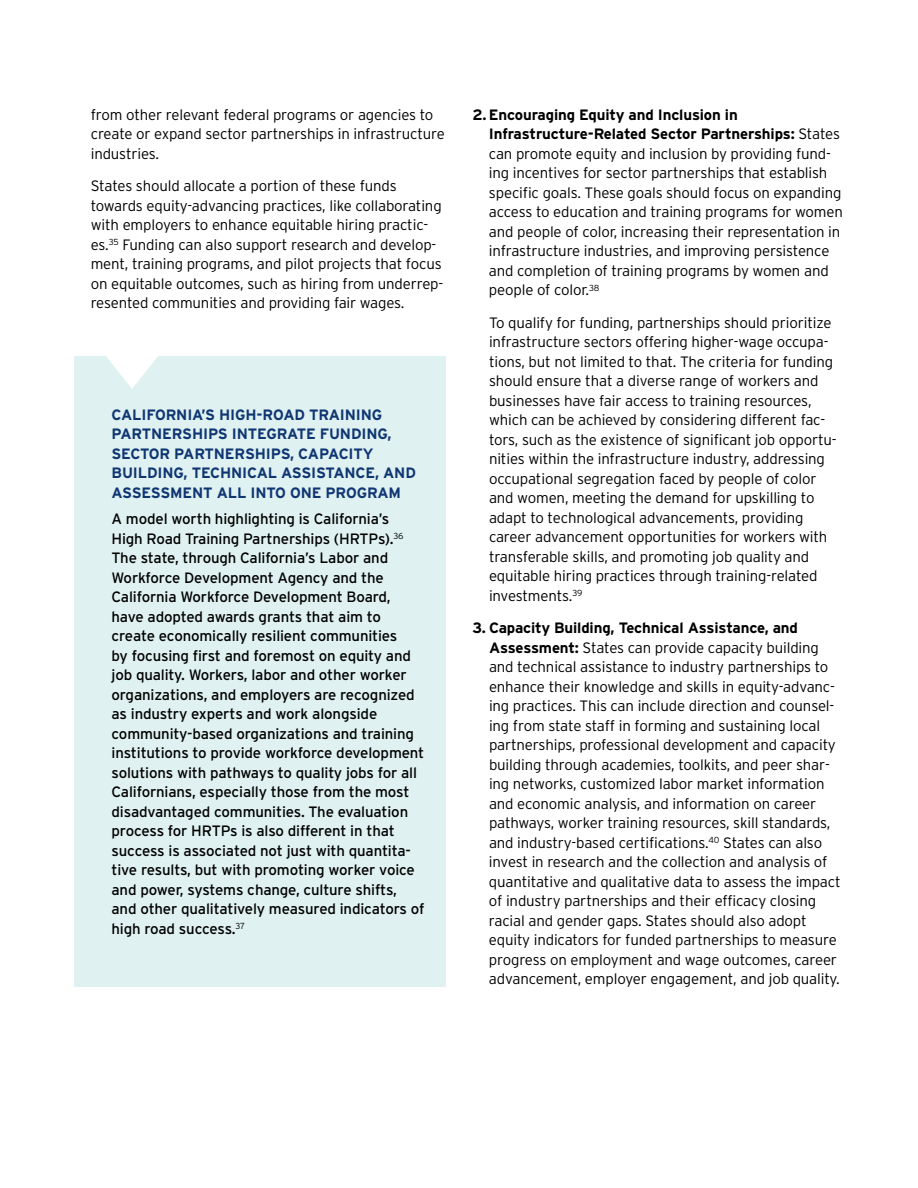
<style>
.page{position:relative;width:918px;height:1188px;background:#fff}
.page>*{position:absolute;margin:0;border:0;box-sizing:border-box;transform-origin:0 0}
.t1{font:300 15px/19.5px "Interstate";letter-spacing:-.01em;color:#000}
.t2{font:15px/19.5px "Interstate";letter-spacing:-.01em;color:#000}
.t3{font:700 15px/19.5px "Interstate";letter-spacing:-.01em;color:#0f3673}
.s1{font-weight:700}
</style>
<div class="page">
<div style="left:74px;top:357px;width:372px;height:630px;background:#dff1f0"></div>
<svg style="left:105px;top:356px;width:54px;height:32px"></svg>
<p class="t1" style="left:91px;top:105px;width:356px">from other relevant federal programs or agencies to create or expand sector partnerships in infrastructure industries.</p>
<p class="t1" style="left:91px;top:176px;width:354px">States should allocate a portion of these funds towards equity-advancing practices, like collaborating with employers to enhance equitable hiring practic&shy;es.<sup>35</sup> Funding can also support research and develop&shy;ment, training programs, and pilot projects that focus on equitable outcomes, such as hiring from underrep&shy;resented communities and providing fair wages.</p>
<p class="t3" style="left:112px;top:405px;width:306px">CALIFORNIA’S HIGH-ROAD TRAINING PARTNERSHIPS INTEGRATE FUNDING, SECTOR PARTNERSHIPS, CAPACITY BUILDING, TECHNICAL ASSISTANCE, AND ASSESSMENT ALL INTO ONE PROGRAM</p>
<p class="t2" style="left:112px;top:509px;width:314px">A model worth highlighting is California’s High Road Training Partnerships (HRTPs).<sup>36<br></sup>The state, through California’s Labor and Workforce Development Agency and the California Workforce Development Board, have adopted awards grants that aim to create economically resilient communities<br>by focusing first and foremost on equity and job quality. Workers, labor and other worker organizations, and employers are recognized as industry experts and work alongside community-based organizations and training institutions to provide workforce development solutions with pathways to quality jobs for all Californians, especially those from the most disadvantaged communities. The evaluation process for HRTPs is also different in that success is associated not just with quantita&shy;tive results, but with promoting worker voice and power, systems change, culture shifts, and other qualitatively measured indicators of high road success.<sup>37</sup></p>
<p class="t1" style="left:489px;top:105px;width:356px;text-indent:-16px"><span class="s1">2. Encouraging Equity and Inclusion in Infrastructure-Related Sector Partnerships:</span> States can promote equity and inclusion by providing fund&shy;ing incentives for sector partnerships that establish specific goals. These goals should focus on expanding access to education and training programs for women and people of color, increasing their representation in infrastructure industries, and improving persistence and completion of training programs by women and people of color.<sup>38</sup></p>
<p class="t1" style="left:489px;top:313px;width:349px">To qualify for funding, partnerships should prioritize infrastructure sectors offering higher-wage occupa&shy;tions, but not limited to that. The criteria for funding should ensure that a diverse range of workers and businesses have fair access to training resources, which can be achieved by considering different fac&shy;tors, such as the existence of significant job opportu&shy;nities within the infrastructure industry, addressing occupational segregation faced by people of color and women, meeting the demand for upskilling to adapt to technological advancements, providing career advancement opportunities for workers with transferable skills, and promoting job quality and equitable hiring practices through training-related investments.<sup>39</sup></p>
<p class="t1" style="left:489px;top:618px;width:353px;text-indent:-16px"><span class="s1">3. Capacity Building, Technical Assistance, and Assessment:</span> States can provide capacity building and technical assistance to industry partnerships to enhance their knowledge and skills in equity-advanc&shy;ing practices. This can include direction and counsel&shy;ing from state staff in forming and sustaining local partnerships, professional development and capacity building through academies, toolkits, and peer shar&shy;ing networks, customized labor market information and economic analysis, and information on career pathways, worker training resources, skill standards, and industry-based certifications.<sup>40</sup> States can also invest in research and the collection and analysis of quantitative and qualitative data to assess the impact of industry partnerships and their efficacy closing racial and gender gaps. States should also adopt equity indicators for funded partnerships to measure progress on employment and wage outcomes, career advancement, employer engagement, and job quality.</p>
</div>
